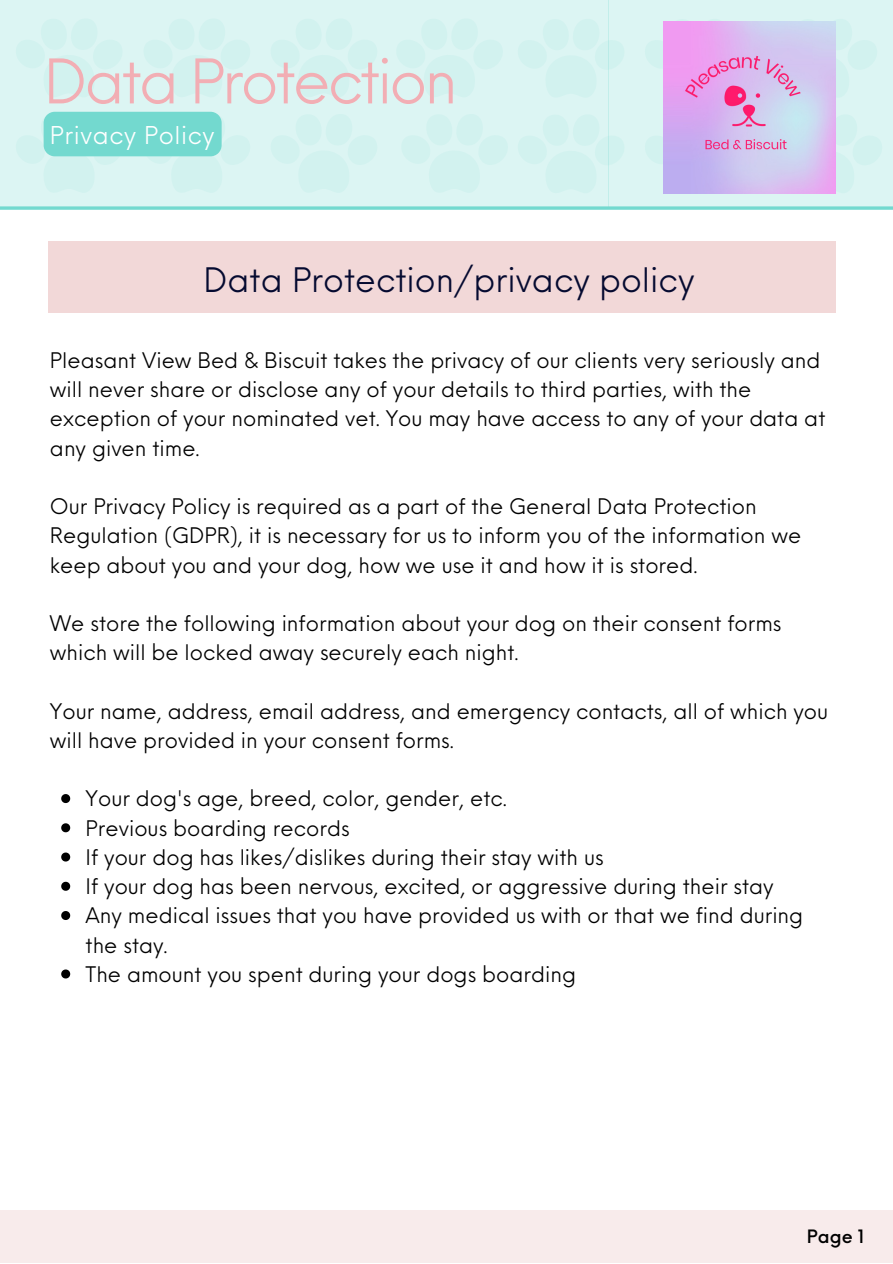
<style>
.page{position:relative;width:893px;height:1264px;background:#fff}
.page>*{position:absolute;margin:0;border:0;box-sizing:border-box;transform-origin:0 0}
.t1{font:60px "Neue Einstellung";letter-spacing:-.05em;color:#f2aeb4}
.t2{font:33px "Neue Einstellung";color:#050a30}
.t3{font:24px "Neue Einstellung";letter-spacing:.025em;color:#fff}
.t4{font:21px/29.2px "Neue Einstellung";color:#000}
.t5{font:500 18px "Neue Einstellung";color:#000}
</style>
<div class="page">
<svg style="left:61px;top:794px;width:9px;height:9px"></svg>
<svg style="left:61px;top:823px;width:9px;height:9px"></svg>
<svg style="left:61px;top:852px;width:9px;height:9px"></svg>
<svg style="left:61px;top:881px;width:9px;height:9px"></svg>
<svg style="left:61px;top:911px;width:9px;height:9px"></svg>
<svg style="left:61px;top:969px;width:9px;height:9px"></svg>
<div style="left:0;top:1210px;width:892px;height:52px;background:#f8ebeb"></div>
<div style="left:48px;top:241px;width:787px;height:72px;background:#f2d8d8"></div>
<div style="left:0;top:0;width:608px;height:208px;background:#dcf5f3"></div>
<svg style="left:0;top:206px;width:892px;height:4px;background:#84ddd4"></svg>
<div style="left:608px;top:0;width:284px;height:208px;background:#dcf5f3"></div>
<svg style="left:835px;top:21px;width:1px;height:77px"></svg>
<svg style="left:835px;top:114px;width:1px;height:79px"></svg>
<img style="left:663px;top:21px;width:172px;height:172px">
<div style="left:43px;top:112px;width:179px;height:45px;background:#73d9cf"></div>
<p class="t1" style="left:44px;top:28px;width:415px">Data Protection</p>
<p class="t3" style="left:50px;top:114px;width:166px">Privacy Policy</p>
<p class="t2" style="left:203px;top:251px;width:492px">Data Protection/privacy policy</p>
<p class="t4" style="left:50px;top:343px;width:776px">Pleasant View Bed &amp; Biscuit takes the privacy of our clients very seriously and will never share or disclose any of your details to third parties, with the exception of your nominated vet. You may have access to any of your data at any given time.</p>
<p class="t4" style="left:50px;top:489px;width:752px">Our Privacy Policy is required as a part of the General Data Protection<br>Regulation (GDPR), it is necessary for us to inform you of the information we keep about you and your dog, how we use it and how it is stored.</p>
<p class="t4" style="left:50px;top:606px;width:733px">We store the following information about your dog on their consent forms which will be locked away securely each night.</p>
<p class="t4" style="left:50px;top:694px;width:779px">Your name, address, email address, and emergency contacts, all of which you will have provided in your consent forms.</p>
<p class="t4" style="left:86px;top:782px;width:423px">Your dog's age, breed, color, gender, etc.</p>
<p class="t4" style="left:86px;top:811px;width:265px">Previous boarding records</p>
<p class="t4" style="left:86px;top:840px;width:519px">If your dog has likes/dislikes during their stay with us</p>
<p class="t4" style="left:86px;top:869px;width:689px">If your dog has been nervous, excited, or aggressive during their stay</p>
<p class="t4" style="left:86px;top:899px;width:719px">Any medical issues that you have provided us with or that we find during the stay.</p>
<p class="t4" style="left:86px;top:957px;width:492px">The amount you spent during your dogs boarding</p>
<p class="t5" style="left:806px;top:1220px;width:59px">Page 1</p>
</div>
